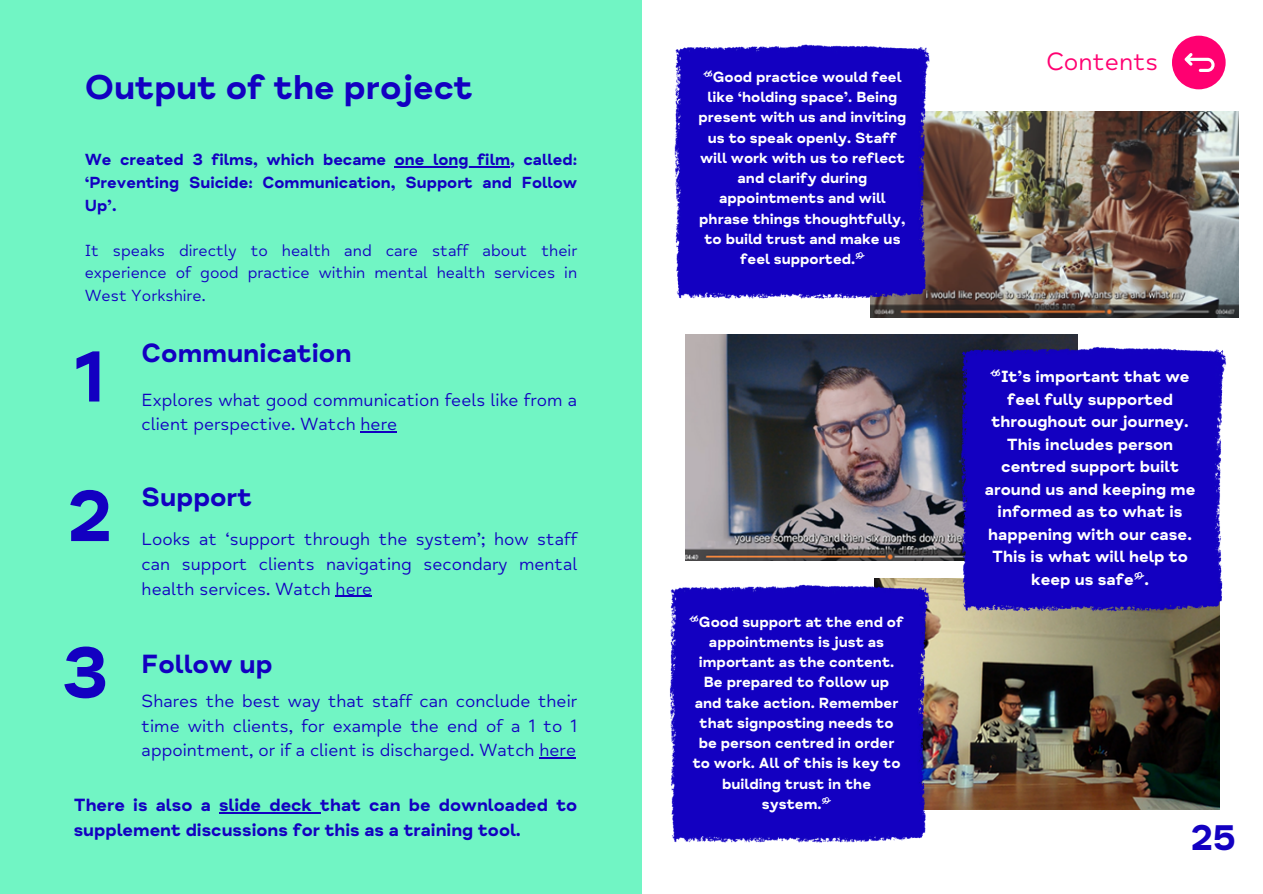
<style>
.page{position:relative;width:1263px;height:894px;background:#fff}
.page>*{position:absolute;margin:0;border:0;box-sizing:border-box;transform-origin:0 0}
.t1{font:73.95px/139.4px "Mind Meridian Display";color:#1300c1}
.t2{font:36.45px "Mind Meridian Display";color:#1300c1}
.t3{font:35.25px "Mind Meridian Display";color:#1300c1}
.t4{font:27px "Mind Meridian Display";color:#1300c1}
.t5{font:25.5px "Mind Meridian";color:#ff0071}
.t6{font:18.15px "Mind Meridian Display";color:#1300c1}
.t7{font:18px/24.8px "Mind Meridian";color:#1300c1;text-align:justify}
.t8{font:16.65px/22.5px "Mind Meridian Display";color:#fff;text-align:center}
.t9{font:16.5px/22.5px "Mind Meridian";color:#1300c1;text-align:justify}
.t10{font:16.5px/22.5px "Mind Meridian Display";color:#1300c1;text-align:justify}
.t11{font:15px/20.2px "Mind Meridian Display";color:#fff;text-align:center}
</style>
<div class="page">
<div style="left:0;top:0;width:642px;height:893px;background:#71f5c4"></div>
<svg style="left:1172px;top:36px;width:54px;height:53px"></svg>
<img style="left:870px;top:111px;width:368px;height:206px">
<img style="left:939px;top:578px;width:281px;height:230px">
<img style="left:686px;top:334px;width:391px;height:226px">
<img style="left:674px;top:44px;width:266px;height:266px">
<img style="left:951px;top:337px;width:276px;height:286px">
<img style="left:670px;top:578px;width:269px;height:265px">
<hr style="left:395px;top:166px;width:115px;height:2px;background:#1300c1">
<hr style="left:361px;top:431px;width:36px;height:1px;background:#1300c1">
<hr style="left:336px;top:595px;width:36px;height:1px;background:#1300c1">
<hr style="left:540px;top:757px;width:36px;height:1px;background:#1300c1">
<hr style="left:219px;top:812px;width:101px;height:1px;background:#1300c1">
<h3 class="t3" style="left:85px;top:66px;width:390px">Output of the project</h3>
<p class="t10" style="left:85px;top:149px;width:494px">We created 3 films, which became one long film, called: ‘Preventing Suicide: Communication, Support and Follow Up’.</p>
<p class="t9" style="left:85px;top:239px;width:494px">It speaks directly to health and care staff about their experience of good practice within mental health services in West Yorkshire.</p>
<h1 class="t1" style="left:67px;top:308px;width:47px">1<br>2</h1>
<h1 class="t1" style="left:61px;top:604px;width:48px">3</h1>
<h3 class="t4" style="left:142px;top:337px;width:212px">Communication</h3>
<p class="t7" style="left:142px;top:387px;width:437px">Explores what good communication feels like from a client perspective. Watch here</p>
<h3 class="t4" style="left:142px;top:480px;width:112px">Support</h3>
<p class="t7" style="left:142px;top:527px;width:437px">Looks at ‘support through the system’; how staff can support clients navigating secondary mental health services. Watch here</p>
<h3 class="t4" style="left:142px;top:648px;width:132px">Follow up</h3>
<p class="t7" style="left:142px;top:688px;width:437px">Shares the best way that staff can conclude their time with clients, for example the end of a 1 to 1 appointment, or if a client is discharged. Watch here</p>
<p class="t11" style="left:698px;top:67px;width:209px">“Good practice would feel like ‘holding space’. Being present with us and inviting us to speak openly. Staff will work with us to reflect and clarify during appointments and will phrase things thoughtfully, to build trust and make us feel supported.”</p>
<p class="t11" style="left:689px;top:611px;width:216px">“Good support at the end of appointments is just as important as the content.<br>Be prepared to follow up and take action. Remember that signposting needs to be person centred in order to work. All of this is key to building trust in the</p>
<h3 class="t5" style="left:1046px;top:46px;width:114px">Contents</h3>
<p class="t8" style="left:985px;top:365px;width:212px">“It’s important that we feel fully supported throughout our journey.<br>This includes person centred support built around us and keeping me informed as to what is happening with our case.<br>This is what will help to keep us safe”.</p>
<p class="t6" style="left:74px;top:794px;width:505px">There is also a slide deck that can be downloaded to</p>
<p class="t11" style="left:762px;top:793px;width:71px">system.”</p>
<p class="t6" style="left:74px;top:818px;width:449px">supplement discussions for this as a training tool.</p>
<h2 class="t2" style="left:1190px;top:815px;width:47px">25</h2>
</div>
